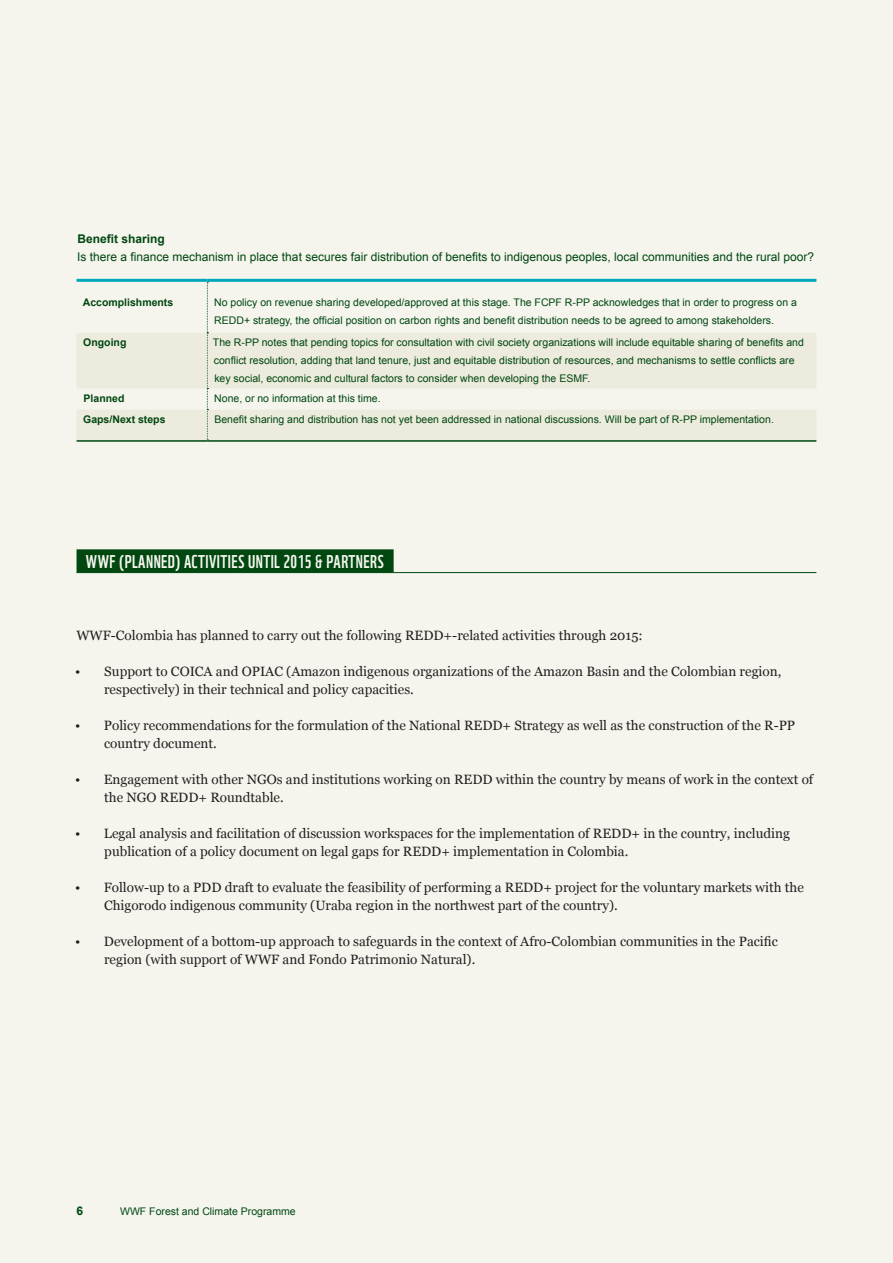
<style>
.page{position:relative;width:893px;height:1263px;background:#f5f5ee}
.page>*{position:absolute;margin:0;border:0;box-sizing:border-box;transform-origin:0 0}
.Department_Tab__Dark{font:18px "WWF";letter-spacing:.025em;color:#f5f5ee}
.Body{font:13.5px/18px "Georgia";color:#231f20}
.Descriptor{font:12px "Arial";color:#004710}
.Descriptor-2{font:700 12px "Arial";color:#004710}
.Body_Sans{font:10.5px/18px "Arial";color:#004710}
.t1{font:700 10.5px "Arial";color:#004710}
</style>
<div class="page">
<hr style="left:77px;top:572px;width:739px;height:1px;background:#004710">
<div style="left:77px;top:549px;width:317px;height:24px;background:#004710"></div>
<svg style="left:77px;top:333px;width:739px;height:107px;fill:#ecebde"></svg>
<hr style="left:77px;top:279px;width:130px;height:3px;background:#00a7ba">
<hr style="left:207px;top:279px;width:609px;height:3px;background:#00a7ba">
<svg style="left:207px;top:282px;width:1px;height:158px"></svg>
<hr style="left:77px;top:440px;width:130px;height:2px;background:#004710">
<hr style="left:207px;top:440px;width:609px;height:2px;background:#004710">
<p class="Descriptor-2" style="left:77px;top:231px;width:89px">Benefit sharing</p>
<p class="Descriptor" style="left:77px;top:249px;width:739px">Is there a finance mechanism in place that secures fair distribution of benefits to indigenous peoples, local communities and the rural poor?</p>
<p class="t1" style="left:83px;top:295px;width:92px">Accomplishments</p>
<p class="Body_Sans" style="left:214px;top:293px;width:584px">No policy on revenue sharing developed/approved at this stage. The FCPF R-PP acknowledges that in order to progress on a<br>REDD+ strategy, the official position on carbon rights and benefit distribution needs to be agreed to among stakeholders.</p>
<p class="t1" style="left:83px;top:336px;width:45px">Ongoing</p>
<p class="Body_Sans" style="left:213px;top:334px;width:592px">The R-PP notes that pending topics for consultation with civil society organizations will include equitable sharing of benefits and conflict resolution, adding that land tenure, just and equitable distribution of resources, and mechanisms to settle conflicts are key social, economic and cultural factors to consider when developing the ESMF.</p>
<p class="t1" style="left:84px;top:391px;width:42px">Planned</p>
<p class="Body_Sans" style="left:214px;top:390px;width:168px">None, or no information at this time.</p>
<p class="t1" style="left:83px;top:413px;width:84px">Gaps/Next steps</p>
<p class="Body_Sans" style="left:214px;top:411px;width:561px">Benefit sharing and distribution has not yet been addressed in national discussions. Will be part of R-PP implementation.</p>
<p class="Department_Tab__Dark" style="left:86px;top:547px;width:299px">WWF (PLANNED) ACTIVITIES UNTIL 2015 &amp; PARTNERS</p>
<p class="Body" style="left:76px;top:626px;width:568px">WWF-Colombia has planned to carry out the following REDD+-related activities through 2015:</p>
<p class="Body" style="left:104px;top:662px;width:679px;text-indent:-29px">• Support to COICA and OPIAC (Amazon indigenous organizations of the Amazon Basin and the Colombian region, respectively) in their technical and policy capacities.</p>
<p class="Body" style="left:104px;top:716px;width:693px;text-indent:-29px">• Policy recommendations for the formulation of the National REDD+ Strategy as well as the construction of the R-PP country document.</p>
<p class="Body" style="left:104px;top:770px;width:711px;text-indent:-29px">• Engagement with other NGOs and institutions working on REDD within the country by means of work in the context of the NGO REDD+ Roundtable.</p>
<p class="Body" style="left:104px;top:824px;width:687px;text-indent:-29px">• Legal analysis and facilitation of discussion workspaces for the implementation of REDD+ in the country, including publication of a policy document on legal gaps for REDD+ implementation in Colombia.</p>
<p class="Body" style="left:104px;top:878px;width:701px;text-indent:-29px">• Follow-up to a PDD draft to evaluate the feasibility of performing a REDD+ project for the voluntary markets with the<br>Chigorodo indigenous community (Uraba region in the northwest part of the country).</p>
<p class="Body" style="left:104px;top:932px;width:675px;text-indent:-29px">• Development of a bottom-up approach to safeguards in the context of Afro-Colombian communities in the Pacific region (with support of WWF and Fondo Patrimonio Natural).</p>
<p class="Descriptor-2" style="left:77px;top:1203px;width:8px">6</p>
<p class="Body_Sans" style="left:120px;top:1202px;width:177px">WWF Forest and Climate Programme</p>
</div>
